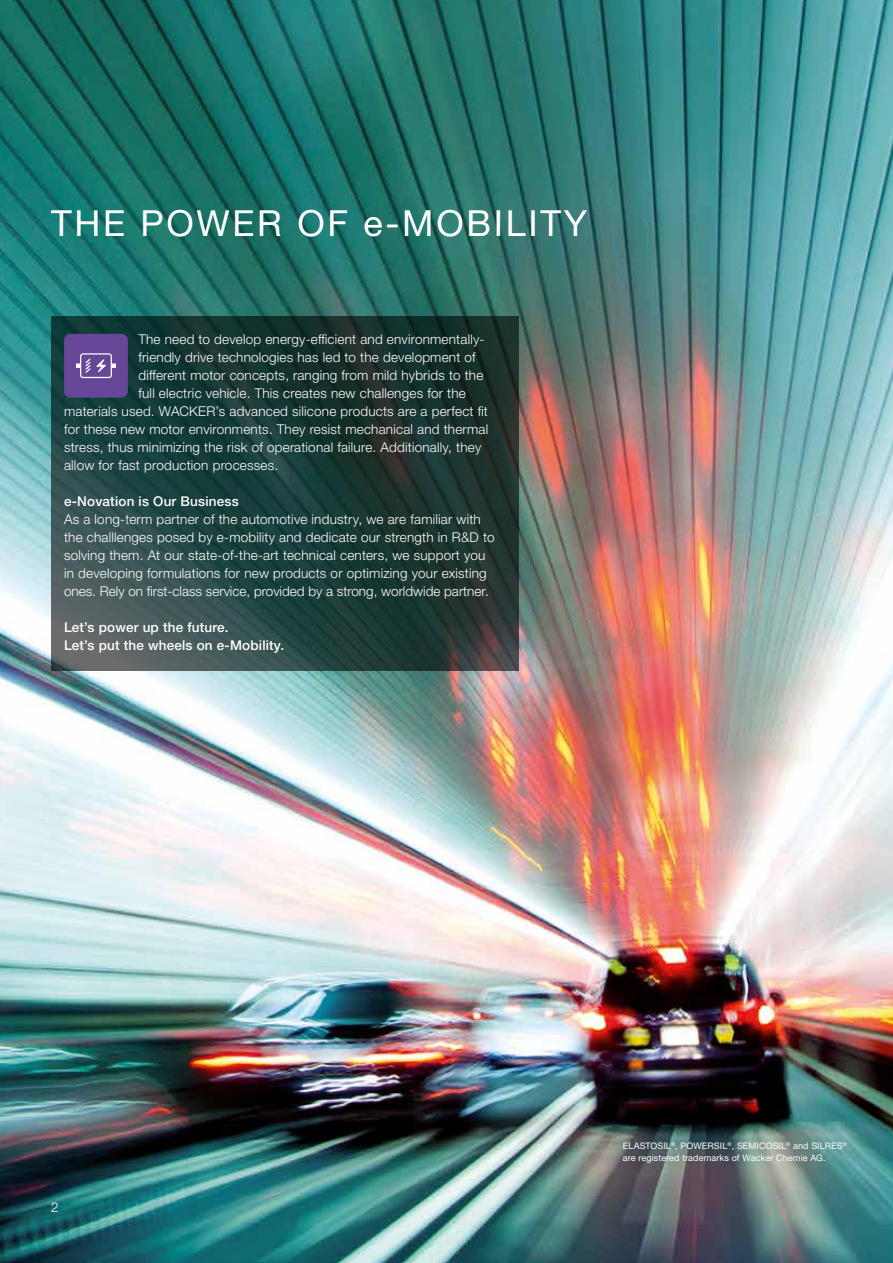
<style>
.page{position:relative;width:893px;height:1263px;background:#fff}
.page>*{position:absolute;margin:0;border:0;box-sizing:border-box;transform-origin:0 0}
.t1{font:36px "Neue Helveticafor WACKER 55";letter-spacing:.075em;color:#fff}
.t2{font:13.5px/18px "Neue Helveticafor WACKER 45";letter-spacing:.015em;color:#fff}
.t3{font:13.5px/18px "Neue Helveticafor WACKER 65";letter-spacing:.015em;color:#fff}
.t4{font:9px/12px "Neue Helveticafor WACKER 55";letter-spacing:.015em;color:#fff}
</style>
<div class="page">
<img style="left:0;top:0;width:893px;height:1263px">
<svg style="left:51px;top:316px;width:468px;height:354px;background:#223e3b"></svg>
<div style="left:64px;top:334px;width:64px;height:64px;background:#664797;border-radius:6px"></div>
<svg style="left:76px;top:353px;width:40px;height:25px"></svg>
<h1 class="t1" style="left:51px;top:201px;width:538px">THE POWER OF e-MOBILITY</h1>
<p class="t2" style="left:138px;top:330px;width:348px">The need to develop energy-efficient and environmentally-</p>
<p class="t2" style="left:138px;top:348px;width:339px">friendly drive technologies has led to the development of</p>
<p class="t2" style="left:138px;top:366px;width:346px">different motor concepts, ranging from mild hybrids to the</p>
<p class="t2" style="left:138px;top:384px;width:329px">full electric vehicle. This creates new challenges for the</p>
<p class="t2" style="left:64px;top:402px;width:425px">materials used. WACKER’s advanced silicone products are a perfect fit</p>
<p class="t2" style="left:64px;top:420px;width:426px">for these new motor environments. They resist mechanical and thermal</p>
<p class="t2" style="left:64px;top:438px;width:419px">stress, thus minimizing the risk of operational failure. Additionally, they</p>
<p class="t2" style="left:64px;top:456px;width:216px">allow for fast production processes.</p>
<p class="t3" style="left:64px;top:492px;width:176px">e-Novation is Our Business</p>
<p class="t2" style="left:64px;top:510px;width:432px">As a long-term partner of the automotive industry, we are familiar with the challlenges posed by e-mobility and dedicate our strength in R&amp;D to solving them. At our state-of-the-art technical centers, we support you in developing formulations for new products or optimizing your existing ones. Rely on first-class service, provided by a strong, worldwide partner.</p>
<p class="t3" style="left:64px;top:618px;width:222px">Let’s power up the future.<br>Let’s put the wheels on e-Mobility.</p>
<p class="t2" style="left:51px;top:1198px;width:9px">2</p>
<p class="t4" style="left:623px;top:1139px;width:226px">ELASTOSIL<sup>®</sup>, POWERSIL<sup>®</sup>, SEMICOSIL<sup>®</sup> and SILRES<sup>® </sup>are registered trademarks of Wacker Chemie AG.</p>
</div>
